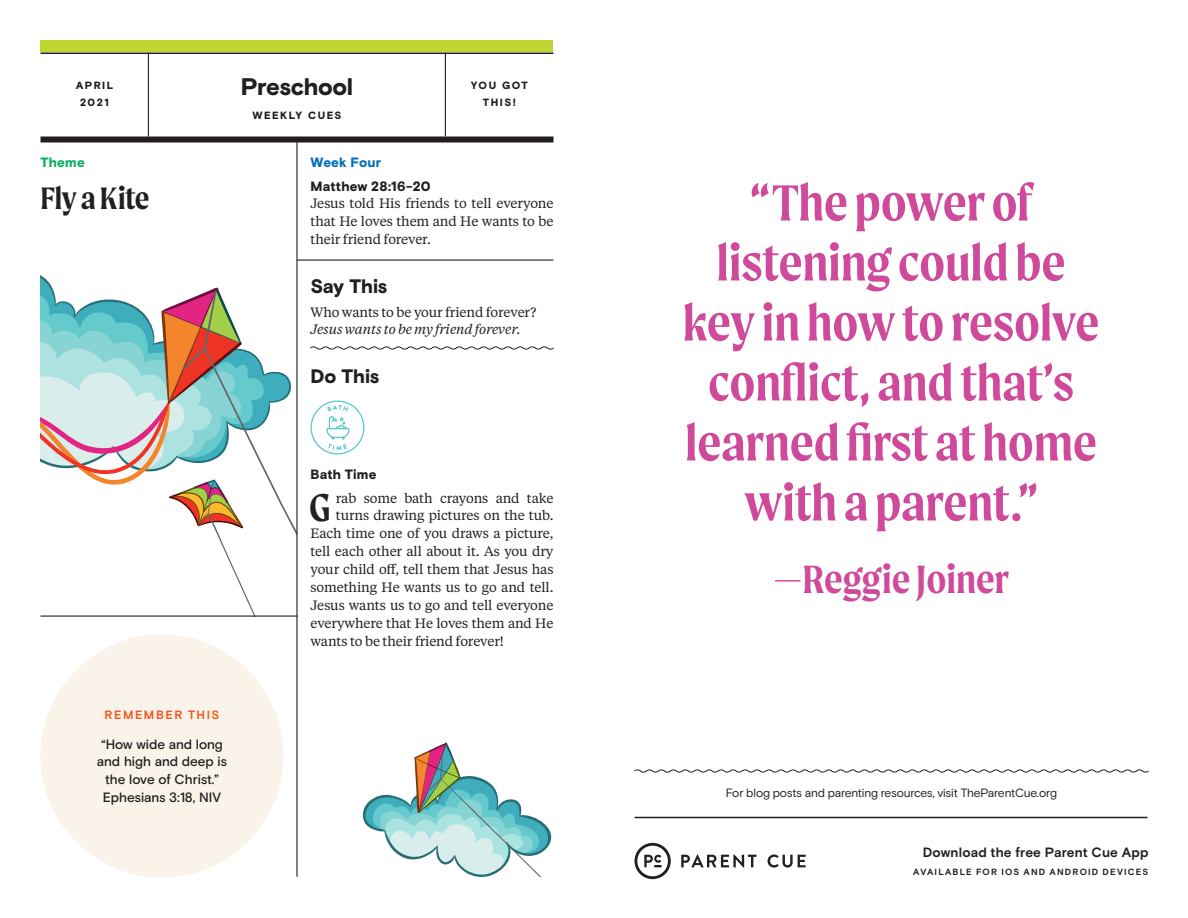
<style>
.page{position:relative;width:1188px;height:918px;background:#fff}
.page>*{position:absolute;margin:0;border:0;box-sizing:border-box;transform-origin:0 0}
.t1{font:600 54px/60px "Moret";color:#cf4a9b;text-align:center}
.t2{font:600 42px "Moret";color:#cf4a9b}
.t3{font:600 41.25px "Moret";color:#231f20}
.t4{font:600 33px "Moret";letter-spacing:-.01em;color:#231f20}
.t5{font:900 24px "Basis Grotesque";letter-spacing:-.02em;color:#231f20}
.t6{font:900 19.5px "Basis Grotesque";letter-spacing:-.005em;color:#231f20}
.t7{font:13.5px/18px "Tiempos Text";letter-spacing:-.01em;color:#231f20;text-align:justify}
.t8{font:500 13.5px/18px "Basis Grotesque";letter-spacing:-.005em;color:#231f20;text-align:center}
.t9{font:italic 13.5px "Tiempos Text";letter-spacing:-.01em;color:#231f20}
.t10{font:700 13.5px "Basis Grotesque";letter-spacing:.01em;color:#231f20}
.t11{font:900 13.5px "Basis Grotesque";letter-spacing:.015em;color:#231f20}
.t12{font:900 13.5px "Basis Grotesque";letter-spacing:.01em;color:#0071bb}
.t13{font:900 13.5px "Basis Grotesque";letter-spacing:.015em;color:#0bae62}
.t14{font:12px "Basis Grotesque";letter-spacing:-.015em;color:#231f20}
.t15{font:700 12px "Basis Grotesque";letter-spacing:.13em;color:#f15921}
.t16{font:900 10.5px/18px "Basis Grotesque";letter-spacing:.135em;color:#231f20;text-align:center}
.t17{font:700 9px "Basis Grotesque";letter-spacing:.135em;color:#231f20}
</style>
<div class="page">
<svg style="left:40px;top:275px;width:256px;height:341px"></svg>
<hr style="left:148px;top:52px;width:1px;height:84px;background:#231f20">
<hr style="left:445px;top:52px;width:1px;height:84px;background:#231f20">
<hr style="left:40px;top:52px;width:514px;height:2px;background:#231f20">
<div style="left:40px;top:136px;width:514px;height:6px;background:#231f20"></div>
<div style="left:40px;top:40px;width:514px;height:12px;background:#bfd630"></div>
<hr style="left:297px;top:260px;width:257px;height:1px;background:#231f20">
<svg style="left:310px;top:346px;width:244px;height:4px"></svg>
<svg style="left:311px;top:400px;width:54px;height:54px"></svg>
<hr style="left:296px;top:142px;width:2px;height:735px;background:#231f20">
<hr style="left:40px;top:616px;width:257px;height:1px;background:#231f20">
<div style="left:40px;top:634px;width:244px;height:244px;background:#f9f3ea;border-radius:50%"></div>
<svg style="left:362px;top:742px;width:190px;height:135px"></svg>
<hr style="left:634px;top:817px;width:514px;height:1px;background:#231f20">
<svg style="left:681px;top:855px;width:76px;height:13px"></svg>
<svg style="left:768px;top:855px;width:38px;height:13px"></svg>
<svg style="left:635px;top:843px;width:36px;height:36px"></svg>
<svg style="left:634px;top:769px;width:515px;height:4px"></svg>
<p class="t16" style="left:76px;top:76px;width:39px">APRIL<br>2021</p>
<p class="t13" style="left:40px;top:154px;width:46px">Theme</p>
<h3 class="t4" style="left:40px;top:179px;width:111px">Fly a Kite</h3>
<h3 class="t5" style="left:241px;top:72px;width:114px">Preschool</h3>
<p class="t16" style="left:252px;top:106px;width:91px">WEEKLY CUES</p>
<p class="t12" style="left:310px;top:154px;width:72px">Week Four</p>
<p class="t11" style="left:310px;top:178px;width:122px">Matthew 28:16-20</p>
<p class="t7" style="left:310px;top:194px;width:245px">Jesus told His friends to tell everyone that He loves them and He wants to be their friend forever.</p>
<h3 class="t6" style="left:310px;top:274px;width:78px">Say This</h3>
<p class="t7" style="left:310px;top:302px;width:227px">Who wants to be your friend forever?</p>
<p class="t9" style="left:310px;top:321px;width:212px">Jesus wants to be my friend forever.</p>
<h3 class="t6" style="left:310px;top:364px;width:71px">Do This</h3>
<p class="t16" style="left:471px;top:76px;width:58px">YOU GOT<br>THIS!</p>
<p class="t15" style="left:105px;top:707px;width:116px">REMEMBER THIS</p>
<p class="t8" style="left:97px;top:735px;width:132px">“How wide and long and high and deep is the love of Christ.”<br>Ephesians 3:18, NIV</p>
<p class="t11" style="left:310px;top:466px;width:67px">Bath Time</p>
<h3 class="t3" style="left:309px;top:483px;width:24px">G</h3>
<p class="t7" style="left:336px;top:488px;width:219px">rab some bath crayons and take</p>
<p class="t7" style="left:336px;top:506px;width:219px">turns drawing pictures on the tub.</p>
<p class="t7" style="left:311px;top:524px;width:245px">Each time one of you draws a picture,</p>
<p class="t7" style="left:311px;top:542px;width:245px">tell each other all about it. As you dry</p>
<p class="t7" style="left:311px;top:560px;width:244px">your child off, tell them that Jesus has</p>
<p class="t7" style="left:311px;top:578px;width:244px">something He wants us to go and tell.</p>
<p class="t7" style="left:311px;top:596px;width:244px">Jesus wants us to go and tell everyone</p>
<p class="t7" style="left:311px;top:614px;width:244px">everywhere that He loves them and He</p>
<p class="t7" style="left:311px;top:632px;width:195px">wants to be their friend forever!</p>
<h1 class="t1" style="left:683px;top:172px;width:418px">“The power of listening could be key in how to resolve conflict, and that’s learned first at home with a parent.”</h1>
<h2 class="t2" style="left:773px;top:555px;width:238px">—Reggie Joiner</h2>
<p class="t14" style="left:726px;top:785px;width:333px">For blog posts and parenting resources, visit TheParentCue.org</p>
<p class="t10" style="left:923px;top:844px;width:227px">Download the free Parent Cue App</p>
<p class="t17" style="left:913px;top:867px;width:237px">AVAILABLE FOR IOS AND ANDROID DEVICES</p>
</div>
